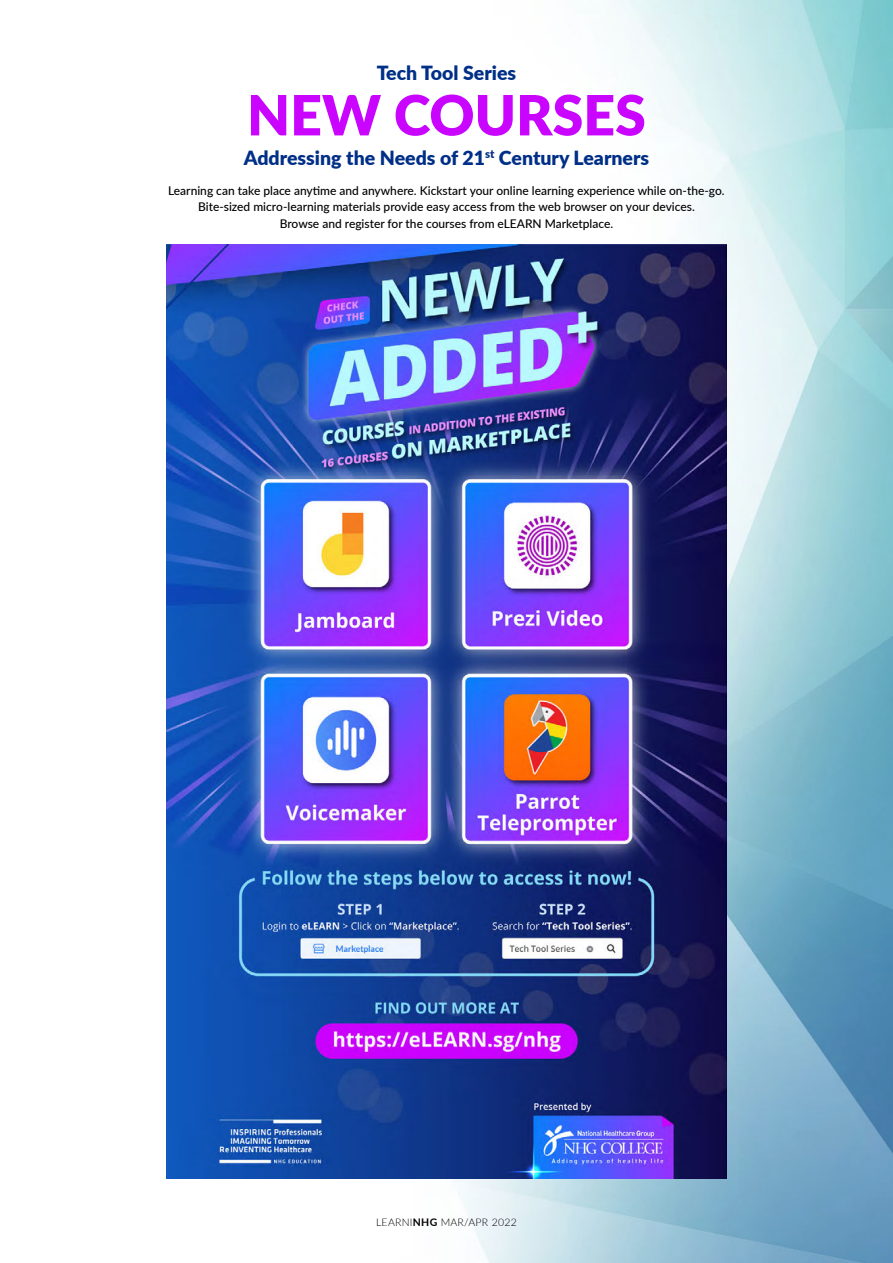
<style>
.page{position:relative;width:893px;height:1263px;background:#fff}
.page>*{position:absolute;margin:0;border:0;box-sizing:border-box;transform-origin:0 0}
.t1{font:900 55.5px "Lato";color:#c905ff}
.t2{font:900 19.5px "Lato";color:#002f87}
.t3{font:500 12px/16.5px "Lato";color:#000;text-align:center}
.t4{font:300 10.5px "Lato";letter-spacing:.025em;color:#000}
.s1{font-weight:700}
</style>
<div class="page">
<img style="left:166px;top:0;width:727px;height:1263px">
<img style="left:166px;top:244px;width:561px;height:934px">
<h2 class="t2" style="left:377px;top:58px;width:141px">Tech Tool Series</h2>
<h1 class="t1" style="left:247px;top:73px;width:400px">NEW COURSES</h1>
<h2 class="t2" style="left:244px;top:143px;width:407px">Addressing the Needs of 21<sup>st</sup> Century Learners</h2>
<p class="t3" style="left:168px;top:181px;width:558px">Learning can take place anytime and anywhere. Kickstart your online learning experience while on-the-go.<br>Bite-sized micro-learning materials provide easy access from the web browser on your devices.<br>Browse and register for the courses from eLEARN Marketplace.</p>
<p class="t4" style="left:376px;top:1214px;width:142px">LEARNI<span class="s1">NHG</span> MAR/APR 2022</p>
</div>
